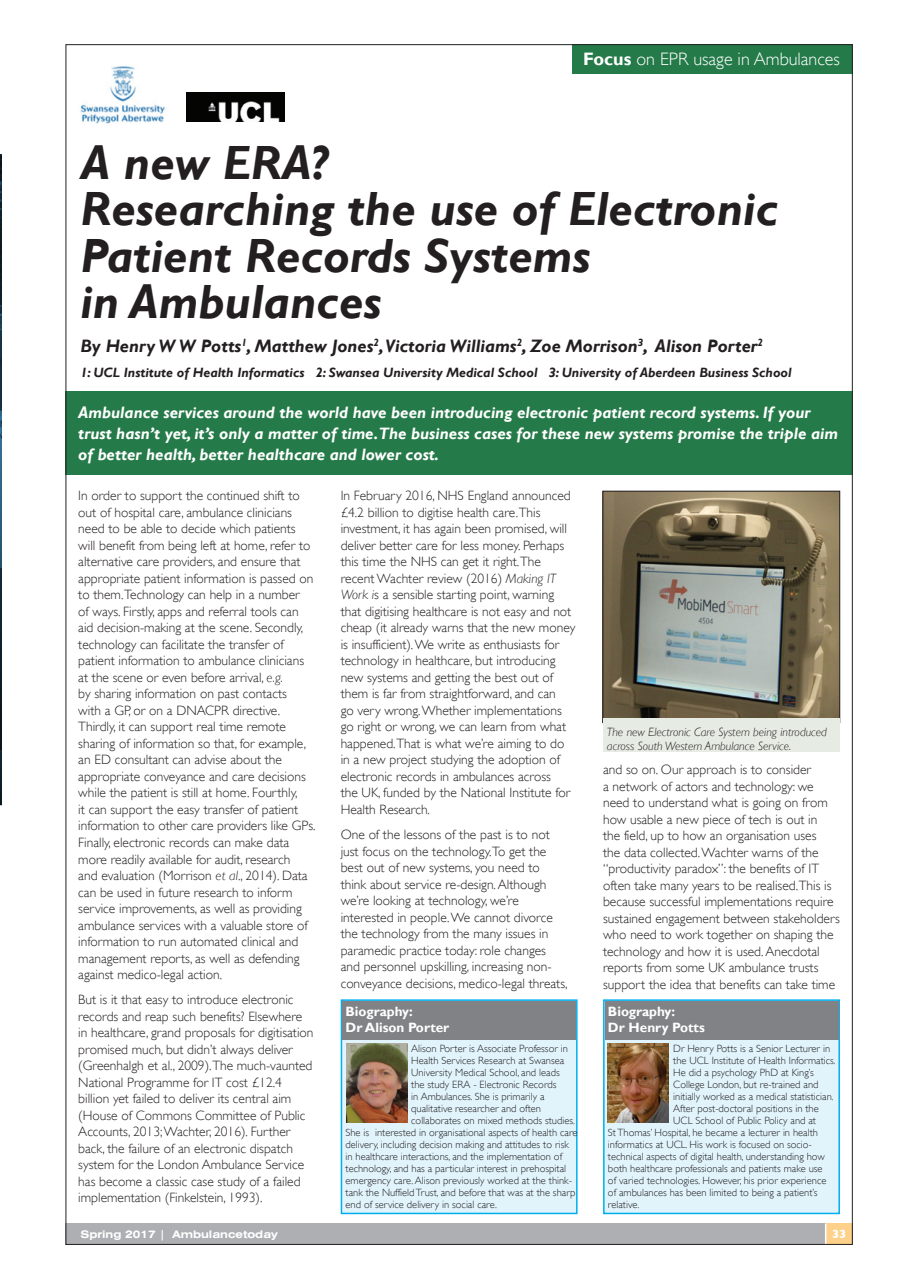
<style>
.page{position:relative;width:897px;height:1267px;background:#fff}
.page>*{position:absolute;margin:0;border:0;box-sizing:border-box;transform-origin:0 0}
.t1{font:italic 700 48px/46.5px "Gill Sans";color:#231f20}
.t2{font:italic 700 18px "Gill Sans";color:#231f20}
.t3{font:300 18px "Gill Sans";color:#fff}
.t4{font:italic 700 16.5px/21px "Gill Sans";color:#fff}
.t5{font:300 13.5px/16.5px "Gill Sans";color:#231f20}
.t6{font:italic 700 13.5px "Gill Sans";color:#231f20}
.t7{font:700 13.5px "Gill Sans";color:#fff}
.t8{font:italic 300 12px/13.5px "Gill Sans";color:#231f20}
.t9{font:700 12px "Gill Sans";color:#fff}
.t10{font:300 10.5px "Gill Sans";color:#231f20}
.t11{font:700 expanded 10.5px "Swiss 721 BT";color:#fff}
.s1{font-weight:700}
.s2{font-style:italic}
</style>
<div class="page">
<div style="left:66px;top:1223px;width:786px;height:21px;background:#aeafb3"></div>
<div style="left:826px;top:1223px;width:25px;height:21px;background:#fed18b"></div>
<hr style="left:824px;top:1223px;width:2px;height:21px;background:#fff">
<div style="left:571px;top:44px;width:281px;height:30px;background:#247a48"></div>
<div style="left:66px;top:392px;width:786px;height:83px;background:#247a48"></div>
<div style="left:340px;top:999px;width:237px;height:215px;background:#e1f4fc;border:2px solid #00aeef"></div>
<div style="left:342px;top:1000px;width:234px;height:39px;background:#808285"></div>
<img style="left:346px;top:1043px;width:61px;height:79px">
<div style="left:603px;top:999px;width:236px;height:215px;background:#e1f4fc;border:2px solid #00aeef"></div>
<div style="left:604px;top:1000px;width:234px;height:39px;background:#808285"></div>
<img style="left:608px;top:1043px;width:61px;height:79px">
<img style="left:80px;top:66px;width:86px;height:58px">
<img style="left:186px;top:93px;width:98px;height:28px">
<img style="left:604px;top:493px;width:233px;height:225px">
<div style="left:602px;top:491px;width:237px;height:231px;border:1px solid #231f20"></div>
<div style="left:602px;top:718px;width:237px;height:33px;background:#e6ebe3"></div>
<hr style="left:0;top:154px;width:2px;height:651px;background:#0079c2">
<hr style="left:0;top:386px;width:2px;height:419px;background:#231f20">
<svg style="left:0;top:663px;width:2px;height:6px"></svg>
<p class="t3" style="left:583px;top:49px;width:258px"><span class="s1">Focus</span> on EPR usage in Ambulances</p>
<p class="t1" style="left:80px;top:141px;width:248px">A new ERA?</p>
<p class="t1" style="left:80px;top:187px;width:699px">Researching the use of Electronic<br>Patient Records Systems</p>
<p class="t1" style="left:80px;top:280px;width:302px">in Ambulances</p>
<p class="t2" style="left:80px;top:336px;width:684px">By Henry W W Potts<sup>1</sup>, Matthew Jones<sup>2</sup>, Victoria Williams<sup>2</sup>, Zoe Morrison<sup>3</sup>, Alison Porter<sup>2</sup></p>
<p class="t6" style="left:80px;top:365px;width:712px">1: UCL Institute of Health Informatics 2: Swansea University Medical School 3: University of Aberdeen Business School</p>
<p class="t4" style="left:78px;top:402px;width:761px">Ambulance services around the world have been introducing electronic patient record systems. If your trust hasn’t yet, it’s only a matter of time.The business cases for these new systems promise the triple aim of better health, better healthcare and lower cost.</p>
<p class="t5" style="left:78px;top:487px;width:239px">In order to support the continued shift to out of hospital care, ambulance clinicians need to be able to decide which patients will benefit from being left at home, refer to alternative care providers, and ensure that appropriate patient information is passed on to them.Technology can help in a number<br>of ways. Firstly, apps and referral tools can aid decision-making at the scene. Secondly, technology can facilitate the transfer of patient information to ambulance clinicians at the scene or even before arrival, <span class="s2">e.g.<br></span>by sharing information on past contacts<br>with a GP, or on a DNACPR directive.<br>Thirdly, it can support real time remote sharing of information so that, for example, an ED consultant can advise about the appropriate conveyance and care decisions while the patient is still at home. Fourthly,<br>it can support the easy transfer of patient information to other care providers like GPs.<br>Finally, electronic records can make data more readily available for audit, research<br>and evaluation (Morrison <span class="s2">et al</span>., 2014). Data can be used in future research to inform service improvements, as well as providing ambulance services with a valuable store of information to run automated clinical and management reports, as well as defending against medico-legal action.</p>
<p class="t5" style="left:78px;top:991px;width:237px">But is it that easy to introduce electronic records and reap such benefits? Elsewhere in healthcare, grand proposals for digitisation promised much, but didn’t always deliver (Greenhalgh et al., 2009).The much-vaunted National Programme for IT cost £12.4 billion yet failed to deliver its central aim (House of Commons Committee of Public Accounts, 2013; Wachter, 2016). Further back, the failure of an electronic dispatch system for the London Ambulance Service has become a classic case study of a failed implementation (Finkelstein, 1993).</p>
<p class="t5" style="left:340px;top:487px;width:236px">In February 2016, NHS England announced £4.2 billion to digitise health care.This investment, it has again been promised, will deliver better care for less money. Perhaps this time the NHS can get it right.The recent Wachter review (2016) <span class="s2">Making IT Work i</span>s a sensible starting point, warning that digitising healthcare is not easy and not cheap (it already warns that the new money is insufficient). We write as enthusiasts for technology in healthcare, but introducing new systems and getting the best out of them is far from straightforward, and can<br>go very wrong. Whether implementations go right or wrong, we can learn from what happened.That is what we’re aiming to do in a new project studying the adoption of electronic records in ambulances across<br>the UK, funded by the National Institute for Health Research.</p>
<p class="t5" style="left:340px;top:826px;width:228px">One of the lessons of the past is to not just focus on the technology.To get the best out of new systems, you need to think about service re-design. Although we’re looking at technology, we’re interested in people. We cannot divorce the technology from the many issues in paramedic practice today: role changes and personnel upskilling, increasing non&shy;conveyance decisions, medico-legal threats,</p>
<p class="t7" style="left:345px;top:1002px;width:69px">Biography:</p>
<p class="t7" style="left:345px;top:1018px;width:105px">Dr Alison Porter</p>
<p class="t10" style="left:411px;top:1042px;width:158px">Alison Porter is Associate Professor in</p>
<p class="t10" style="left:411px;top:1054px;width:154px">Health Services Research at Swansea</p>
<p class="t10" style="left:411px;top:1066px;width:150px">University Medical School, and leads</p>
<p class="t10" style="left:411px;top:1078px;width:147px">the study ERA - Electronic Records</p>
<p class="t10" style="left:411px;top:1090px;width:135px">in Ambulances. She is primarily a</p>
<p class="t10" style="left:411px;top:1102px;width:131px">qualitative researcher and often</p>
<p class="t10" style="left:411px;top:1114px;width:165px">collaborates on mixed methods studies.</p>
<p class="t10" style="left:345px;top:1126px;width:233px">She is interested in organisational aspects of health care</p>
<p class="t10" style="left:345px;top:1138px;width:225px">delivery, including decision making and attitudes to risk</p>
<p class="t10" style="left:345px;top:1150px;width:218px">in healthcare interactions, and the implementation of</p>
<p class="t10" style="left:345px;top:1162px;width:222px">technology, and has a particular interest in prehospital</p>
<p class="t10" style="left:345px;top:1174px;width:228px">emergency care. Alison previously worked at the think-</p>
<p class="t10" style="left:345px;top:1186px;width:231px">tank the Nuffield Trust, and before that was at the sharp</p>
<p class="t10" style="left:345px;top:1198px;width:153px">end of service delivery in social care.</p>
<p class="t8" style="left:607px;top:725px;width:221px">The new Electronic Care System being introduced across South Western Ambulance Service.</p>
<p class="t5" style="left:603px;top:761px;width:238px">and so on. Our approach is to consider<br>a network of actors and technology: we need to understand what is going on from how usable a new piece of tech is out in<br>the field, up to how an organisation uses<br>the data collected. Wachter warns of the “productivity paradox”: the benefits of IT often take many years to be realised.This is because successful implementations require sustained engagement between stakeholders who need to work together on shaping the technology and how it is used. Anecdotal reports from some UK ambulance trusts support the idea that benefits can take time</p>
<p class="t7" style="left:608px;top:1002px;width:69px">Biography:</p>
<p class="t7" style="left:608px;top:1018px;width:98px">Dr Henry Potts</p>
<p class="t10" style="left:673px;top:1042px;width:158px">Dr Henry Potts is a Senior Lecturer in</p>
<p class="t10" style="left:673px;top:1054px;width:164px">the UCL Institute of Health Informatics.</p>
<p class="t10" style="left:673px;top:1066px;width:142px">He did a psychology PhD at King’s</p>
<p class="t10" style="left:673px;top:1078px;width:147px">College London, but re-trained and</p>
<p class="t10" style="left:673px;top:1090px;width:162px">initially worked as a medical statistician.</p>
<p class="t10" style="left:673px;top:1102px;width:147px">After post-doctoral positions in the</p>
<p class="t10" style="left:673px;top:1114px;width:144px">UCL School of Public Policy and at</p>
<p class="t10" style="left:608px;top:1126px;width:211px">St Thomas’ Hospital, he became a lecturer in health</p>
<p class="t10" style="left:608px;top:1138px;width:205px">informatics at UCL. His work is focused on socio-</p>
<p class="t10" style="left:608px;top:1150px;width:218px">technical aspects of digital health, understanding how</p>
<p class="t10" style="left:608px;top:1162px;width:216px">both healthcare professionals and patients make use</p>
<p class="t10" style="left:608px;top:1174px;width:220px">of varied technologies. However, his prior experience</p>
<p class="t10" style="left:608px;top:1186px;width:211px">of ambulances has been limited to being a patient’s</p>
<p class="t10" style="left:608px;top:1198px;width:33px">relative.</p>
<p class="t11" style="left:80px;top:1227px;width:199px">Spring 2017 | Ambulancetoday</p>
<p class="t9" style="left:831px;top:1227px;width:16px">33</p>
<p class="t9" style="left:835px;top:1227px;width:9px">3</p>
</div>
